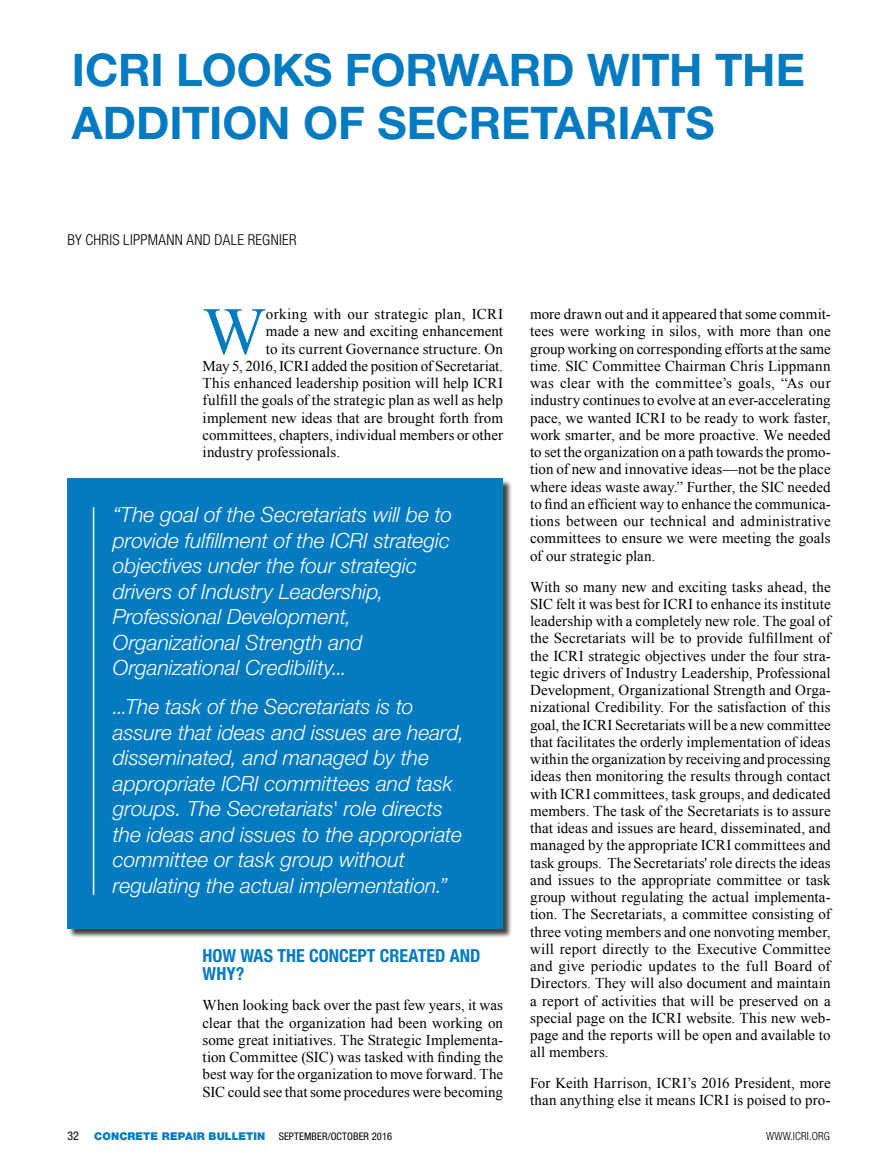
<style>
.page{position:relative;width:878px;height:1175px;background:#fff}
.page>*{position:absolute;margin:0;border:0;box-sizing:border-box;transform-origin:0 0}
.t1{font:67.05px "Times New Roman";color:#047bc1}
.t2{font:700 45px/52.5px "Helvetica Neue LT Std";letter-spacing:-.005em;color:#047bc1}
.t3{font:italic 300 21px/25.5px "Helvetica Neue LT Std";letter-spacing:-.005em;color:#fff}
.t4{font:700 condensed 18px/17.2px "Helvetica Neue LT Std";color:#047bc1}
.t5{font:15px/17.2px "Times New Roman";letter-spacing:.005em;color:#000;text-align:justify}
.t6{font:15px "Times New Roman";letter-spacing:.025em;color:#000}
.t7{font:300 condensed 15px "Helvetica Neue LT Std";letter-spacing:.02em;color:#000}
.t8{font:condensed 12px "Helvetica Neue LT Std";color:#000}
.t9{font:300 condensed 11.25px "Helvetica Neue LT Std";letter-spacing:.01em;color:#000}
.t10{font:900 10.8px "Helvetica Neue LT Std";letter-spacing:.01em;color:#047bc1}
.t11{font:condensed 10.5px "Helvetica Neue LT Std";letter-spacing:.01em;color:#000}
</style>
<div class="page">
<div style="left:68px;top:479px;width:444px;height:459px;background:#000;opacity:.75"></div>
<div style="left:68px;top:479px;width:435px;height:450px;background:#047bc1"></div>
<hr style="left:93px;top:507px;width:1px;height:387px;background:#fff">
<h2 class="t2" style="left:72px;top:43px;width:734px">ICRI LOOKS FORWARD WITH THE<br>ADDITION OF SECRETARIATS</h2>
<p class="t7" style="left:67px;top:231px;width:230px">BY CHRIS LIPPMANN AND DALE REGNIER</p>
<h1 class="t1" style="left:202px;top:286px;width:65px">W</h1>
<p class="t6" style="left:266px;top:304px;width:239px">orking with our strategic plan, ICRI</p>
<p class="t5" style="left:266px;top:322px;width:239px">made a new and exciting enhancement</p>
<p class="t5" style="left:266px;top:340px;width:239px">to its current Governance structure. On</p>
<p class="t5" style="left:202px;top:357px;width:302px">May 5, 2016, ICRI added the position of Secretariat.</p>
<p class="t5" style="left:202px;top:374px;width:302px">This enhanced leadership position will help ICRI</p>
<p class="t5" style="left:202px;top:391px;width:302px">fulfill the goals of the strategic plan as well as help</p>
<p class="t5" style="left:202px;top:409px;width:302px">implement new ideas that are brought forth from</p>
<p class="t5" style="left:202px;top:426px;width:302px">committees, chapters, individual members or other</p>
<p class="t5" style="left:202px;top:443px;width:139px">industry professionals.</p>
<p class="t3" style="left:113px;top:501px;width:341px">“The goal of the Secretariats will be to provide fulfillment of the ICRI strategic objectives under the four strategic drivers of Industry Leadership, Professional Development, Organizational Strength and Organizational Credibility...</p>
<p class="t3" style="left:113px;top:693px;width:353px">...The task of the Secretariats is to assure that ideas and issues are heard, disseminated, and managed by the appropriate ICRI committees and task groups. The Secretariats' role directs the ideas and issues to the appropriate committee or task group without regulating the actual implementation.”</p>
<p class="t4" style="left:202px;top:947px;width:279px">HOW WAS THE CONCEPT CREATED AND<br>WHY?</p>
<p class="t5" style="left:202px;top:996px;width:302px">When looking back over the past few years, it was clear that the organization had been working on some great initiatives. The Strategic Implementa&shy;tion Committee (SIC) was tasked with finding the best way for the organization to move forward. The SIC could see that some procedures were becoming</p>
<p class="t5" style="left:530px;top:305px;width:302px">more drawn out and it appeared that some commit&shy;tees were working in silos, with more than one group working on corresponding efforts at the same time. SIC Committee Chairman Chris Lippmann was clear with the committee’s goals, “As our industry continues to evolve at an ever-accelerating pace, we wanted ICRI to be ready to work faster, work smarter, and be more proactive. We needed to set the organization on a path towards the promo&shy;tion of new and innovative ideas—not be the place where ideas waste away.” Further, the SIC needed to find an efficient way to enhance the communica&shy;tions between our technical and administrative committees to ensure we were meeting the goals of our strategic plan.</p>
<p class="t5" style="left:530px;top:577px;width:302px">With so many new and exciting tasks ahead, the SIC felt it was best for ICRI to enhance its institute leadership with a completely new role. The goal of the Secretariats will be to provide fulfillment of the ICRI strategic objectives under the four stra&shy;tegic drivers of Industry Leadership, Professional Development, Organizational Strength and Orga&shy;nizational Credibility. For the satisfaction of this goal, the ICRI Secretariats will be a new committee that facilitates the orderly implementation of ideas within the organization by receiving and processing ideas then monitoring the results through contact with ICRI committees, task groups, and dedicated members. The task of the Secretariats is to assure that ideas and issues are heard, disseminated, and managed by the appropriate ICRI committees and task groups. The Secretariats' role directs the ideas and issues to the appropriate committee or task group without regulating the actual implementa&shy;tion. The Secretariats, a committee consisting of three voting members and one nonvoting member, will report directly to the Executive Committee and give periodic updates to the full Board of Directors. They will also document and maintain a report of activities that will be preserved on a special page on the ICRI website. This new web&shy;page and the reports will be open and available to all members.</p>
<p class="t5" style="left:530px;top:1074px;width:302px">For Keith Harrison, ICRI’s 2016 President, more than anything else it means ICRI is poised to pro-</p>
<p class="t8" style="left:68px;top:1129px;width:13px">32</p>
<p class="t10" style="left:94px;top:1130px;width:173px">CONCRETE REPAIR BULLETIN</p>
<p class="t11" style="left:279px;top:1130px;width:115px">SEPTEMBER/OCTOBER 2016</p>
<p class="t9" style="left:766px;top:1129px;width:65px">WWW.ICRI.ORG</p>
</div>
